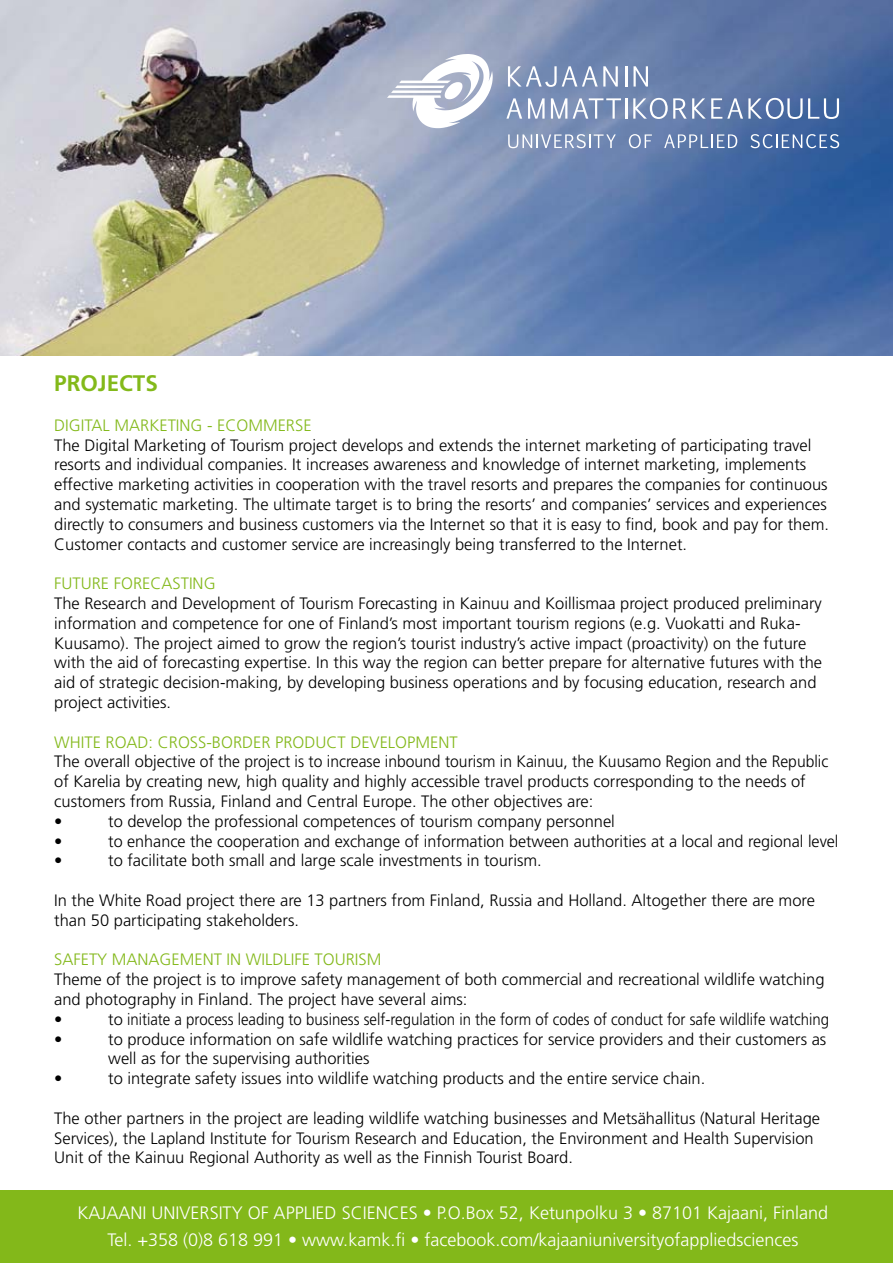
<style>
.page{position:relative;width:893px;height:1263px;background:#fff}
.page>*{position:absolute;margin:0;border:0;box-sizing:border-box;transform-origin:0 0}
.t1{font:700 22.5px "Frutiger";color:#83b91a}
.t2{font:300 18px/27px "Frutiger";color:#fff;text-align:center}
.t3{font:300 16.5px/19.8px "Frutiger";color:#000}
.t4{font:300 16.5px "Frutiger";color:#83b81a}
.t5{font:300 16.5px "Frutiger";color:#83b91a}
</style>
<div class="page">
<img style="left:0;top:0;width:893px;height:356px">
<div style="left:0;top:1191px;width:893px;height:72px;background:#83b81a"></div>
<svg style="left:508px;top:134px;width:108px;height:14px"></svg>
<svg style="left:629px;top:134px;width:23px;height:14px"></svg>
<svg style="left:664px;top:134px;width:73px;height:14px"></svg>
<svg style="left:750px;top:134px;width:89px;height:14px"></svg>
<svg style="left:387px;top:54px;width:106px;height:74px"></svg>
<svg style="left:508px;top:66px;width:110px;height:21px"></svg>
<hr style="left:625px;top:66px;width:2px;height:21px;background:#fff">
<svg style="left:633px;top:66px;width:15px;height:21px"></svg>
<svg style="left:506px;top:98px;width:16px;height:21px"></svg>
<svg style="left:528px;top:98px;width:17px;height:21px"></svg>
<svg style="left:551px;top:98px;width:16px;height:21px"></svg>
<svg style="left:573px;top:98px;width:48px;height:21px"></svg>
<hr style="left:625px;top:98px;width:3px;height:21px;background:#fff">
<svg style="left:633px;top:98px;width:206px;height:21px"></svg>
<h1 class="t1" style="left:54px;top:370px;width:105px">PROJECTS</h1>
<p class="t5" style="left:54px;top:416px;width:259px">DIGITAL MARKETING - ECOMMERSE</p>
<p class="t3" style="left:54px;top:435px;width:776px">The Digital Marketing of Tourism project develops and extends the internet marketing of participating travel resorts and individual companies. It increases awareness and knowledge of internet marketing, implements effective marketing activities in cooperation with the travel resorts and prepares the companies for continuous and systematic marketing. The ultimate target is to bring the resorts’ and companies’ services and experiences directly to consumers and business customers via the Internet so that it is easy to find, book and pay for them.<br>Customer contacts and customer service are increasingly being transferred to the Internet.</p>
<p class="t4" style="left:54px;top:574px;width:163px">FUTURE FORECASTING</p>
<p class="t3" style="left:54px;top:593px;width:769px">The Research and Development of Tourism Forecasting in Kainuu and Koillismaa project produced preliminary information and competence for one of Finland’s most important tourism regions (e.g. Vuokatti and Ruka-Kuusamo). The project aimed to grow the region’s tourist industry’s active impact (proactivity) on the future with the aid of forecasting expertise. In this way the region can better prepare for alternative futures with the aid of strategic decision-making, by developing business operations and by focusing education, research and project activities.</p>
<p class="t4" style="left:54px;top:732px;width:405px">WHITE ROAD: CROSS-BORDER PRODUCT DEVELOPMENT</p>
<p class="t3" style="left:54px;top:752px;width:776px">The overall objective of the project is to increase inbound tourism in Kainuu, the Kuusamo Region and the Republic of Karelia by creating new, high quality and highly accessible travel products corresponding to the needs of customers from Russia, Finland and Central Europe. The other objectives are:<br>•</p>
<p class="t3" style="left:108px;top:811px;width:508px">to develop the professional competences of tourism company personnel</p>
<p class="t3" style="left:54px;top:831px;width:10px">•</p>
<p class="t3" style="left:108px;top:831px;width:732px">to enhance the cooperation and exchange of information between authorities at a local and regional level</p>
<p class="t3" style="left:54px;top:851px;width:10px">•</p>
<p class="t3" style="left:108px;top:851px;width:435px">to facilitate both small and large scale investments in tourism.</p>
<p class="t3" style="left:54px;top:890px;width:762px">In the White Road project there are 13 partners from Finland, Russia and Holland. Altogether there are more than 50 participating stakeholders.</p>
<p class="t4" style="left:54px;top:950px;width:329px">SAFETY MANAGEMENT IN WILDLIFE TOURISM</p>
<p class="t3" style="left:54px;top:970px;width:772px">Theme of the project is to improve safety management of both commercial and recreational wildlife watching and photography in Finland. The project have several aims:<br>•</p>
<p class="t3" style="left:108px;top:1009px;width:722px">to initiate a process leading to business self-regulation in the form of codes of conduct for safe wildlife watching</p>
<p class="t3" style="left:54px;top:1029px;width:10px">•</p>
<p class="t3" style="left:108px;top:1029px;width:720px">to produce information on safe wildlife watching practices for service providers and their customers as well as for the supervising authorities</p>
<p class="t3" style="left:54px;top:1069px;width:10px">•</p>
<p class="t3" style="left:108px;top:1069px;width:599px">to integrate safety issues into wildlife watching products and the entire service chain.</p>
<p class="t3" style="left:54px;top:1108px;width:767px">The other partners in the project are leading wildlife watching businesses and Metsähallitus (Natural Heritage<br>Services), the Lapland Institute for Tourism Research and Education, the Environment and Health Supervision<br>Unit of the Kainuu Regional Authority as well as the Finnish Tourist Board.</p>
<p class="t2" style="left:78px;top:1199px;width:752px">KAJAANI UNIVERSITY OF APPLIED SCIENCES • P.O.Box 52, Ketunpolku 3 • 87101 Kajaani, Finland<br>Tel. +358 (0)8 618 991 • www.kamk.fi • facebook.com/kajaaniuniversityofappliedsciences</p>
</div>
